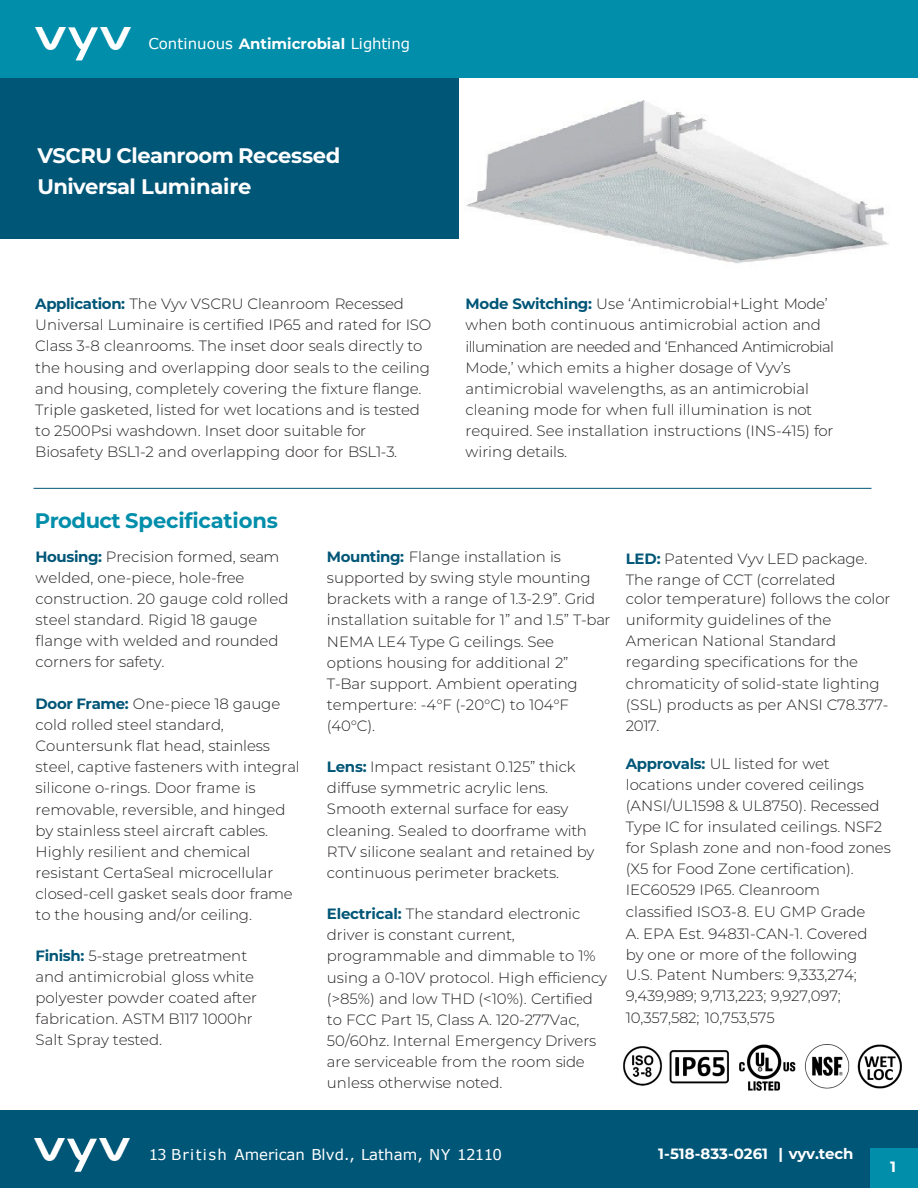
<style>
.page{position:relative;width:918px;height:1188px;background:#fff}
.page>*{position:absolute;margin:0;border:0;box-sizing:border-box;transform-origin:0 0}
.t1{font:700 21px/31.3px "Montserrat";letter-spacing:-.025em;color:#fff}
.t2{font:700 21px "Montserrat";letter-spacing:-.01em;color:#008eaa}
.t3{font:300 15px/21px "Montserrat";color:#231f20}
.t4{font:15px "Verdana";color:#fff}
.t5{font:700 15px "Montserrat";letter-spacing:-.005em;color:#fff}
.s1{font-family:"Montserrat";font-weight:700}
.s2{font-weight:700;color:#005677}
</style>
<div class="page">
<div style="left:0;top:0;width:918px;height:78px;background:#008eaa"></div>
<img style="left:36px;top:27px;width:30px;height:23px">
<img style="left:101px;top:27px;width:29px;height:23px">
<svg style="left:68px;top:27px;width:30px;height:33px"></svg>
<div style="left:0;top:1110px;width:918px;height:78px;background:#005677"></div>
<img style="left:35px;top:1139px;width:30px;height:22px">
<img style="left:99px;top:1139px;width:30px;height:22px">
<svg style="left:67px;top:1139px;width:30px;height:33px"></svg>
<div style="left:870px;top:1148px;width:48px;height:40px;background:#008eaa"></div>
<div style="left:0;top:78px;width:459px;height:161px;background:#005677"></div>
<hr style="left:33px;top:488px;width:839px;height:1px;background:#005677">
<img style="left:740px;top:1045px;width:161px;height:46px">
<img style="left:624px;top:1047px;width:105px;height:39px">
<img style="left:466px;top:101px;width:423px;height:163px">
<p class="t4" style="left:148px;top:34px;width:263px">Continuous <span class="s1">Antimicrobial</span> Lighting</p>
<p class="t1" style="left:37px;top:138px;width:304px">VSCRU Cleanroom Recessed<br>Universal Luminaire</p>
<p class="t3" style="left:35px;top:293px;width:398px"><span class="s2">Application:</span> The Vyv VSCRU Cleanroom Recessed Universal Luminaire is certified IP65 and rated for ISO Class 3-8 cleanrooms. The inset door seals directly to the housing and overlapping door seals to the ceiling and housing, completely covering the fixture flange.<br>Triple gasketed, listed for wet locations and is tested to 2500Psi washdown. Inset door suitable for Biosafety BSL1-2 and overlapping door for BSL1-3.</p>
<h1 class="t2" style="left:35px;top:506px;width:245px">Product Specifications</h1>
<p class="t3" style="left:465px;top:293px;width:370px"><span class="s2">Mode Switching:</span> Use ‘Antimicrobial+Light Mode’ when both continuous antimicrobial action and illumination are needed and ‘Enhanced Antimicrobial Mode,’ which emits a higher dosage of Vyv’s antimicrobial wavelengths, as an antimicrobial cleaning mode for when full illumination is not required. See installation instructions (INS-415) for wiring details.</p>
<p class="t3" style="left:36px;top:546px;width:254px"><span class="s2">Housing:</span> Precision formed, seam welded, one-piece, hole-free construction. 20 gauge cold rolled steel standard. Rigid 18 gauge flange with welded and rounded corners for safety.</p>
<p class="t3" style="left:36px;top:693px;width:266px"><span class="s2">Door Frame:</span> One-piece 18 gauge cold rolled steel standard, Countersunk flat head, stainless steel, captive fasteners with integral silicone o-rings. Door frame is removable, reversible, and hinged by stainless steel aircraft cables.</p>
<p class="t3" style="left:36px;top:840px;width:259px">Highly resilient and chemical resistant CertaSeal microcellular closed-cell gasket seals door frame to the housing and/or ceiling.</p>
<p class="t3" style="left:36px;top:945px;width:223px"><span class="s2">Finish:</span> 5-stage pretreatment and antimicrobial gloss white polyester powder coated after fabrication. ASTM B117 1000hr<br>Salt Spray tested.</p>
<p class="t3" style="left:327px;top:546px;width:285px"><span class="s2">Mounting:</span> Flange installation is supported by swing style mounting brackets with a range of 1.3-2.9”. Grid installation suitable for 1” and 1.5” T-bar NEMA LE4 Type G ceilings. See options housing for additional 2”</p>
<p class="t3" style="left:327px;top:672px;width:252px">T-Bar support. Ambient operating temperture: -4°F (-20°C) to 104°F (40°C).</p>
<p class="t3" style="left:327px;top:756px;width:250px"><span class="s2">Lens:</span> Impact resistant 0.125” thick diffuse symmetric acrylic lens.</p>
<p class="t3" style="left:327px;top:798px;width:269px">Smooth external surface for easy cleaning. Sealed to doorframe with RTV silicone sealant and retained by continuous perimeter brackets.</p>
<p class="t3" style="left:327px;top:903px;width:282px"><span class="s2">Electrical:</span> The standard electronic driver is constant current, programmable and dimmable to 1% using a 0-10V protocol. High efficiency (&gt;85%) and low THD (&lt;10%). Certified to FCC Part 15, Class A. 120-277Vac, 50/60hz. Internal Emergency Drivers are serviceable from the room side unless otherwise noted.</p>
<p class="t3" style="left:626px;top:548px;width:243px"><span class="s2">LED:</span> Patented Vyv LED package.</p>
<p class="t3" style="left:626px;top:569px;width:211px">The range of CCT (correlated</p>
<p class="t3" style="left:626px;top:588px;width:266px">color temperature) follows the color uniformity guidelines of the<br>American National Standard regarding specifications for the chromaticity of solid-state lighting (SSL) products as per ANSI C78.377-<br>2017.</p>
<p class="t3" style="left:626px;top:753px;width:267px"><span class="s2">Approvals:</span> UL listed for wet locations under covered ceilings (ANSI/UL1598 &amp; UL8750). Recessed Type IC for insulated ceilings. NSF2 for Splash zone and non-food zones (X5 for Food Zone certification).</p>
<p class="t3" style="left:626px;top:879px;width:241px">IEC60529 IP65. Cleanroom classified ISO3-8. EU GMP Grade</p>
<p class="t3" style="left:626px;top:923px;width:243px">A. EPA Est. 94831-CAN-1. Covered</p>
<p class="t3" style="left:626px;top:944px;width:233px">by one or more of the following</p>
<p class="t3" style="left:626px;top:963px;width:232px">U.S. Patent Numbers: 9,333,274;<br>9,439,989; 9,713,223; 9,927,097;</p>
<p class="t3" style="left:626px;top:1007px;width:150px">10,357,582; 10,753,575</p>
<p class="t4" style="left:149px;top:1144px;width:355px">13 British American Blvd., Latham, NY 12110</p>
<p class="t5" style="left:658px;top:1143px;width:197px">1-518-833-0261 | vyv.tech</p>
<p class="t5" style="left:890px;top:1156px;width:7px">1</p>
</div>
